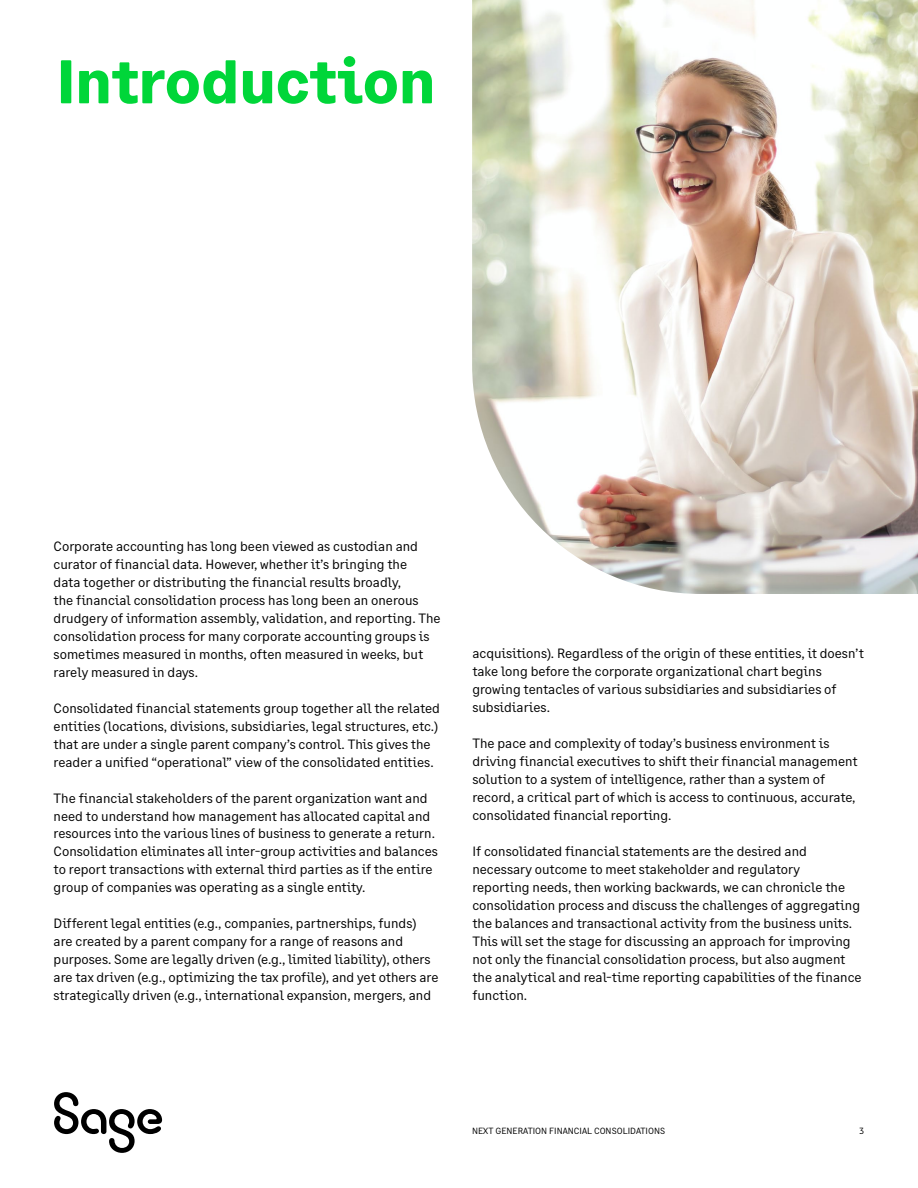
<style>
.page{position:relative;width:918px;height:1188px;background:#fff}
.page>*{position:absolute;margin:0;border:0;box-sizing:border-box;transform-origin:0 0}
.t1{font:700 61.5px "Sage Text";color:#00d639}
.t2{font:13.5px/18px "Sage Text";color:#000}
.t3{font:9px "Sage Text";color:#000}
</style>
<div class="page">
<img style="left:472px;top:0;width:446px;height:594px">
<svg style="left:54px;top:1092px;width:108px;height:61px"></svg>
<h1 class="t1" style="left:57px;top:43px;width:380px">Introduction</h1>
<p class="t2" style="left:54px;top:537px;width:389px">Corporate accounting has long been viewed as custodian and curator of financial data. However, whether it’s bringing the<br>data together or distributing the financial results broadly,<br>the financial consolidation process has long been an onerous drudgery of information assembly, validation, and reporting. The consolidation process for many corporate accounting groups is sometimes measured in months, often measured in weeks, but rarely measured in days.</p>
<p class="t2" style="left:54px;top:699px;width:388px">Consolidated financial statements group together all the related entities (locations, divisions, subsidiaries, legal structures, etc.) that are under a single parent company’s control. This gives the reader a unified “operational” view of the consolidated entities.</p>
<p class="t2" style="left:54px;top:789px;width:386px">The financial stakeholders of the parent organization want and need to understand how management has allocated capital and resources into the various lines of business to generate a return.<br>Consolidation eliminates all inter-group activities and balances to report transactions with external third parties as if the entire group of companies was operating as a single entity.</p>
<p class="t2" style="left:54px;top:915px;width:386px">Different legal entities (e.g., companies, partnerships, funds) are created by a parent company for a range of reasons and purposes. Some are legally driven (e.g., limited liability), others are tax driven (e.g., optimizing the tax profile), and yet others are strategically driven (e.g., international expansion, mergers, and</p>
<p class="t2" style="left:472px;top:645px;width:393px">acquisitions). Regardless of the origin of these entities, it doesn’t take long before the corporate organizational chart begins growing tentacles of various subsidiaries and subsidiaries of subsidiaries.</p>
<p class="t2" style="left:472px;top:735px;width:387px">The pace and complexity of today’s business environment is driving financial executives to shift their financial management solution to a system of intelligence, rather than a system of record, a critical part of which is access to continuous, accurate, consolidated financial reporting.</p>
<p class="t2" style="left:472px;top:843px;width:391px">If consolidated financial statements are the desired and necessary outcome to meet stakeholder and regulatory<br>reporting needs, then working backwards, we can chronicle the consolidation process and discuss the challenges of aggregating the balances and transactional activity from the business units.<br>This will set the stage for discussing an approach for improving not only the financial consolidation process, but also augment the analytical and real-time reporting capabilities of the finance function.</p>
<p class="t3" style="left:472px;top:1125px;width:195px">NEXT GENERATION FINANCIAL CONSOLIDATIONS</p>
<p class="t3" style="left:859px;top:1125px;width:6px">3</p>
</div>
